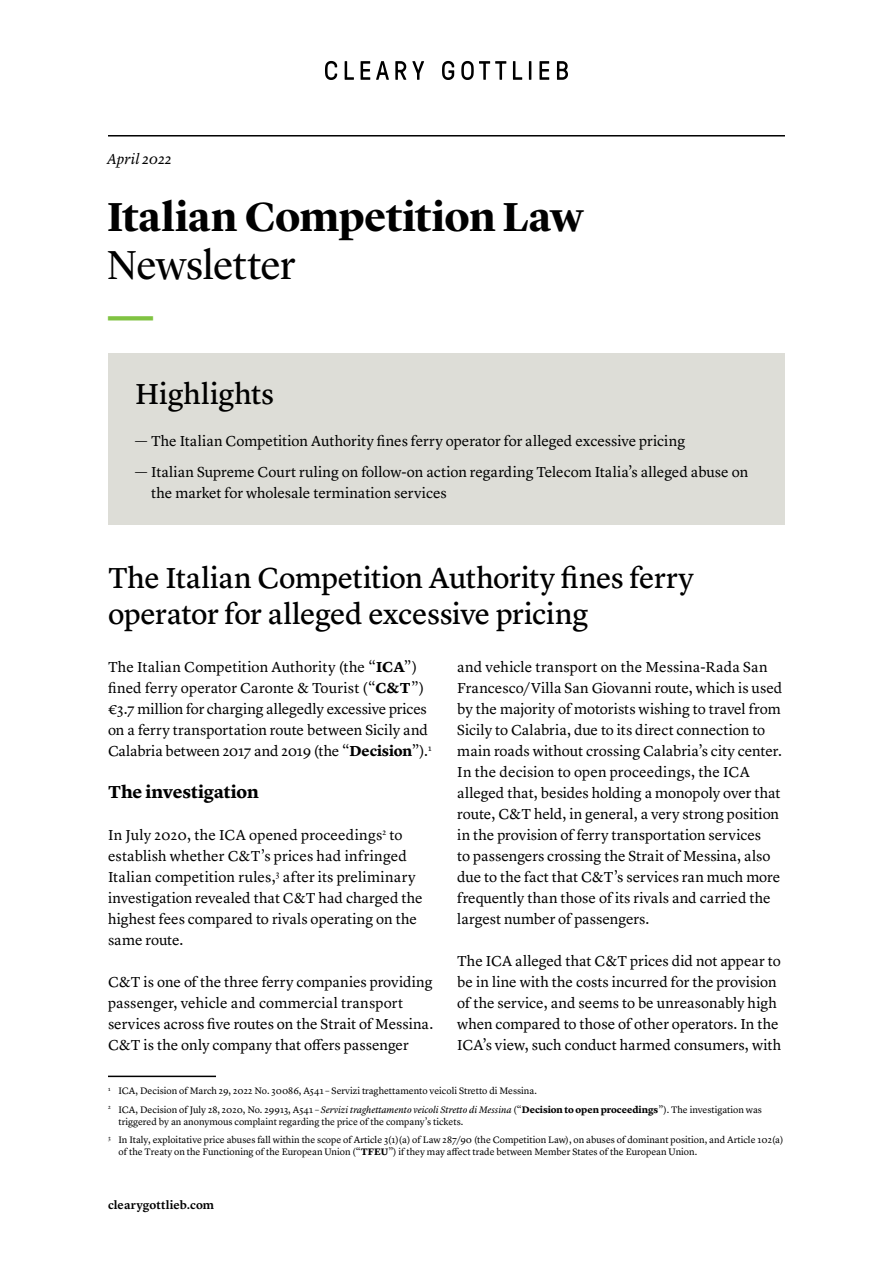
<style>
.page{position:relative;width:893px;height:1263px;background:#fff}
.page>*{position:absolute;margin:0;border:0;box-sizing:border-box;transform-origin:0 0}
.t1{font:500 45px "Aktiv Grotesk";color:#80c342}
.t2{font:700 42px "Lyon Display";letter-spacing:-.005em;color:#000}
.t3{font:42px "Lyon Display";letter-spacing:-.01em;color:#000}
.t4{font:30px/36px "Lyon Text Regular No.2";letter-spacing:-.01em;color:#000}
.t5{font:700 18px "Lyon Text";letter-spacing:-.01em;color:#000}
.t6{font:15px/21px "Lyon Text";color:#000}
.t7{font:italic 15px "Lyon Text";letter-spacing:.005em;color:#000}
.t8{font:600 12px "Lyon Text";letter-spacing:.005em;color:#000}
.t9{font:9.75px/18.6px "Lyon Text";color:#000}
.s1{font-weight:700}
.s2{font-style:italic}
</style>
<div class="page">
<svg style="left:325px;top:61px;width:12px;height:19px"></svg>
<svg style="left:345px;top:61px;width:9px;height:19px"></svg>
<svg style="left:361px;top:61px;width:9px;height:19px"></svg>
<svg style="left:376px;top:61px;width:13px;height:19px"></svg>
<svg style="left:395px;top:61px;width:11px;height:19px"></svg>
<svg style="left:412px;top:61px;width:12px;height:19px"></svg>
<svg style="left:442px;top:61px;width:12px;height:19px"></svg>
<svg style="left:461px;top:61px;width:45px;height:19px"></svg>
<svg style="left:513px;top:61px;width:9px;height:19px"></svg>
<svg style="left:529px;top:61px;width:2px;height:19px"></svg>
<svg style="left:539px;top:61px;width:10px;height:19px"></svg>
<svg style="left:557px;top:61px;width:11px;height:19px"></svg>
<hr style="left:108px;top:135px;width:677px;height:2px;background:#000">
<div style="left:108px;top:354px;width:677px;height:171px;background:#ddddd7"></div>
<hr style="left:108px;top:1075px;width:108px;height:2px;background:#000">
<p class="t7" style="left:107px;top:147px;width:66px">April 2022</p>
<h2 class="t2" style="left:107px;top:185px;width:478px">Italian Competition Law</h2>
<h2 class="t3" style="left:107px;top:234px;width:190px">Newsletter</h2>
<h1 class="t1" style="left:108px;top:289px;width:46px">—</h1>
<h3 class="t4" style="left:135px;top:373px;width:141px">Highlights</h3>
<p class="t6" style="left:135px;top:429px;width:552px">— The Italian Competition Authority fines ferry operator for alleged excessive pricing</p>
<p class="t6" style="left:151px;top:460px;width:599px;text-indent:-16px">— Italian Supreme Court ruling on follow-on action regarding Telecom Italia’s alleged abuse on the market for wholesale termination services</p>
<h3 class="t4" style="left:108px;top:558px;width:587px">The Italian Competition Authority fines ferry operator for alleged excessive pricing</h3>
<p class="t6" style="left:108px;top:655px;width:325px">The Italian Competition Authority (the “<span class="s1">ICA</span>”) fined ferry operator Caronte &amp; Tourist (“<span class="s1">C&amp;T</span>”) €3.7 million for charging allegedly excessive prices on a ferry transportation route between Sicily and Calabria between 2017 and 2019 (the “<span class="s1">Decision</span>”).<sup>1</sup></p>
<p class="t5" style="left:108px;top:778px;width:152px">The investigation</p>
<p class="t6" style="left:108px;top:823px;width:316px">In July 2020, the ICA opened proceedings<sup>2</sup> to establish whether C&amp;T’s prices had infringed Italian competition rules,<sup>3</sup> after its preliminary investigation revealed that C&amp;T had charged the highest fees compared to rivals operating on the same route.</p>
<p class="t6" style="left:108px;top:970px;width:327px">C&amp;T is one of the three ferry companies providing passenger, vehicle and commercial transport services across five routes on the Strait of Messina.<br>C&amp;T is the only company that offers passenger</p>
<p class="t6" style="left:457px;top:655px;width:327px">and vehicle transport on the Messina-Rada San Francesco/Villa San Giovanni route, which is used by the majority of motorists wishing to travel from Sicily to Calabria, due to its direct connection to main roads without crossing Calabria’s city center.<br>In the decision to open proceedings, the ICA alleged that, besides holding a monopoly over that route, C&amp;T held, in general, a very strong position in the provision of ferry transportation services<br>to passengers crossing the Strait of Messina, also due to the fact that C&amp;T’s services ran much more frequently than those of its rivals and carried the largest number of passengers.</p>
<p class="t6" style="left:457px;top:949px;width:325px">The ICA alleged that C&amp;T prices did not appear to be in line with the costs incurred for the provision of the service, and seems to be unreasonably high when compared to those of other operators. In the ICA’s view, such conduct harmed consumers, with</p>
<p class="t9" style="left:108px;top:1081px;width:655px"><sup>1</sup> ICA, Decision of March 29, 2022 No. 30086, A541 – Servizi traghettamento veicoli Stretto di Messina.<br><sup>2</sup> ICA, Decision of July 28, 2020, No. 29913, A541 – <span class="s2">Servizi traghettamento veicoli Stretto di Messina</span> (“<span class="s1">Decision to open proceedings</span>”). The investigation was</p>
<p class="t9" style="left:108px;top:1111px;width:677px;text-indent:10px">triggered by an anonymous complaint regarding the price of the company’s tickets.<br><sup>3</sup> In Italy, exploitative price abuses fall within the scope of Article 3(1)(a) of Law 287/90 (the Competition Law), on abuses of dominant position, and Article 102(a)</p>
<p class="t9" style="left:118px;top:1141px;width:580px">of the Treaty on the Functioning of the European Union (“<span class="s1">TFEU</span>”) if they may affect trade between Member States of the European Union.</p>
<p class="t8" style="left:108px;top:1195px;width:108px">clearygottlieb.com</p>
</div>
